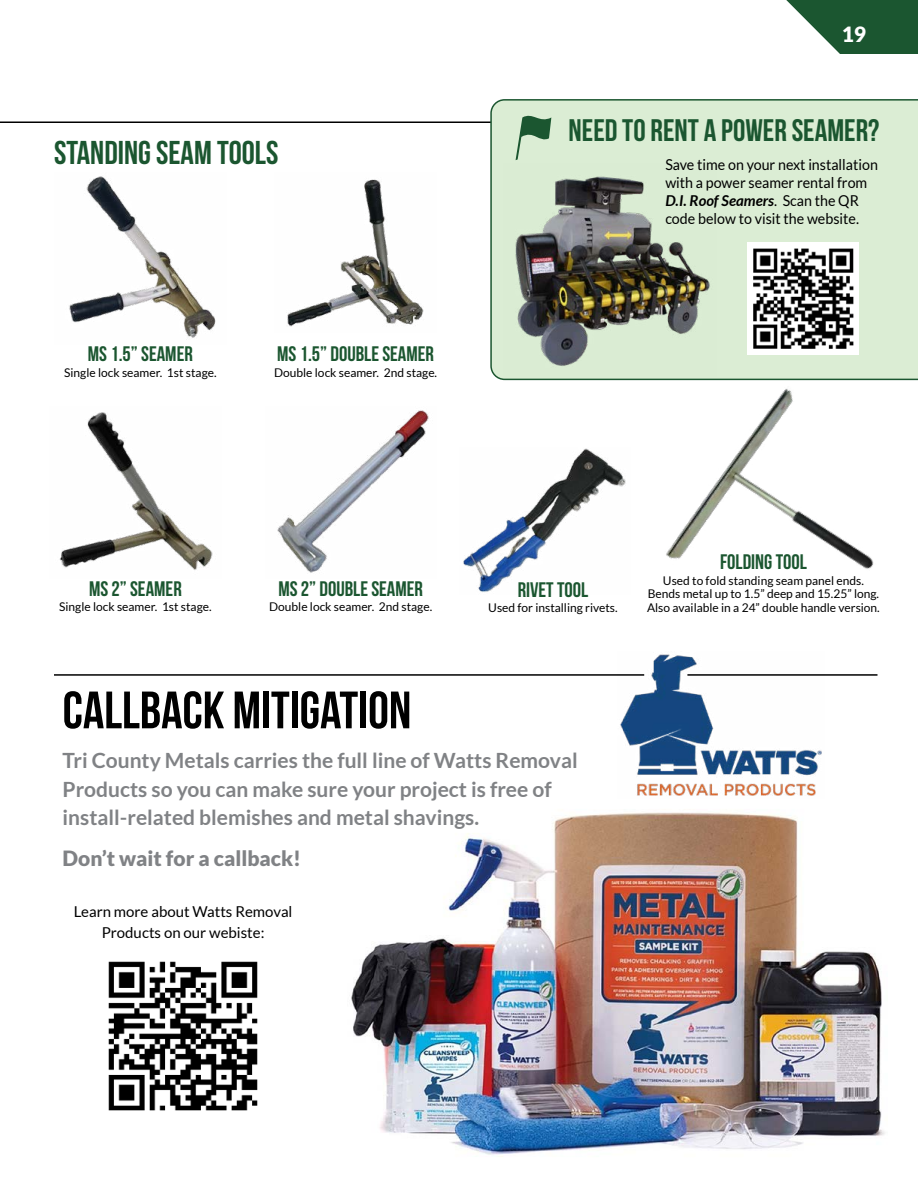
<style>
.page{position:relative;width:918px;height:1188px;background:#fff}
.page>*{position:absolute;margin:0;border:0;box-sizing:border-box;transform-origin:0 0}
.t1{font:52.5px "Bebas Neue";color:#000}
.t2{font:33px "Bebas Neue";color:#1b5630}
.t3{font:700 31.05px "Bebas Neue";color:#1b5630}
.t4{font:700 21px/28.5px "Lato";color:#808285}
.t5{font:700 21px "Bebas Neue";color:#1b5630}
.t6{font:900 21px "Lato";color:#808285}
.t7{font:900 21px "Lato";color:#fff}
.t8{font:15px/18px "Lato";color:#000;scale:.95 1}
.t9{font:15px/21px "Lato";color:#000;text-align:center}
.t10{font:12px/13.5px "Lato";color:#000;text-align:center}
.s1{font-weight:700;font-style:italic}
</style>
<div class="page">
<hr style="left:0;top:121px;width:878px;height:2px;background:#000">
<hr style="left:54px;top:674px;width:590px;height:2px;background:#000">
<hr style="left:687px;top:674px;width:191px;height:2px;background:#000">
<img style="left:277px;top:410px;width:152px;height:163px">
<img style="left:287px;top:179px;width:137px;height:148px">
<img style="left:69px;top:176px;width:147px;height:162px">
<img style="left:59px;top:412px;width:154px;height:158px">
<img style="left:463px;top:448px;width:163px;height:144px">
<img style="left:351px;top:812px;width:534px;height:345px">
<img style="left:108px;top:961px;width:150px;height:150px">
<img style="left:617px;top:664px;width:207px;height:132px">
<svg style="left:786px;top:0;width:132px;height:54px"></svg>
<img style="left:653px;top:388px;width:221px;height:276px">
<div style="left:490px;top:99px;width:428px;height:281px;background:#dbedd4"></div>
<img style="left:504px;top:164px;width:213px;height:213px">
<img style="left:747px;top:242px;width:111px;height:112px">
<svg style="left:516px;top:112px;width:35px;height:48px;background:#94b598"></svg>
<h2 class="t2" style="left:54px;top:135px;width:226px">STANDING SEAM TOOLS</h2>
<h3 class="t5" style="left:88px;top:343px;width:106px">MS 1.5” SEAMER</h3>
<p class="t10" style="left:64px;top:366px;width:154px">Single lock seamer. 1st stage.</p>
<h3 class="t5" style="left:277px;top:343px;width:158px">MS 1.5” DOUBLE SEAMER</h3>
<p class="t10" style="left:274px;top:366px;width:165px">Double lock seamer. 2nd stage.</p>
<h3 class="t7" style="left:842px;top:22px;width:26px">19</h3>
<h3 class="t3" style="left:569px;top:113px;width:312px">NEED TO RENT A POWER SEAMER?</h3>
<p class="t8" style="left:665px;top:155px;width:225px">Save time on your next installation with a power seamer rental from<br><span class="s1">D.I. Roof Seamers</span>. Scan the QR code below to visit the website.</p>
<h3 class="t5" style="left:89px;top:577px;width:94px">MS 2” SEAMER</h3>
<p class="t10" style="left:59px;top:600px;width:154px">Single lock seamer. 1st stage.</p>
<h3 class="t5" style="left:278px;top:577px;width:146px">MS 2” DOUBLE SEAMER</h3>
<p class="t10" style="left:269px;top:600px;width:165px">Double lock seamer. 2nd stage.</p>
<h3 class="t5" style="left:518px;top:578px;width:72px">RIVET TOOL</h3>
<p class="t10" style="left:488px;top:601px;width:131px">Used for installing rivets.</p>
<h3 class="t5" style="left:720px;top:550px;width:88px">FOLDING TOOL</h3>
<p class="t10" style="left:647px;top:574px;width:234px">Used to fold standing seam panel ends.<br>Bends metal up to 1.5” deep and 15.25” long.<br>Also available in a 24” double handle version.</p>
<h1 class="t1" style="left:63px;top:681px;width:350px">CALLBACK MITIGATION</h1>
<h3 class="t4" style="left:63px;top:746px;width:517px">Tri County Metals carries the full line of Watts Removal<br>Products so you can make sure your project is free of install-related blemishes and metal shavings.</h3>
<h3 class="t6" style="left:63px;top:846px;width:240px">Don’t wait for a callback!</h3>
<p class="t9" style="left:74px;top:901px;width:220px">Learn more about Watts Removal<br>Products on our webiste:</p>
</div>
